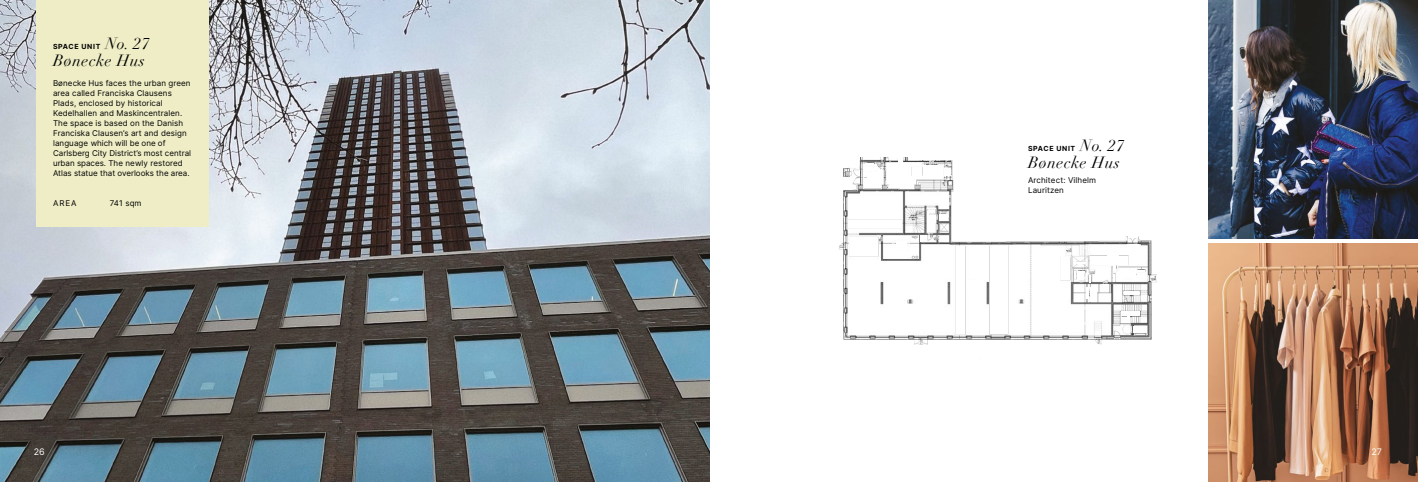
<style>
.page{position:relative;width:1418px;height:482px;background:#fff}
.page>*{position:absolute;margin:0;border:0;box-sizing:border-box;transform-origin:0 0}
.t1{font:italic 16px/17px "Didot";letter-spacing:.04em;color:#000;text-align:right}
.t2{font:9px "Inter";color:#fff}
.t3{font:8px/10px "Inter";letter-spacing:.01em;color:#000}
.t4{font:700 7px "Inter";letter-spacing:.09em;color:#000}
</style>
<div class="page">
<img style="left:0;top:0;width:709px;height:482px">
<img style="left:1208px;top:0;width:209px;height:238px">
<img style="left:1208px;top:244px;width:209px;height:238px">
<img style="left:839px;top:158px;width:318px;height:187px">
<div style="left:1107px;top:252px;width:11px;height:5px;background:#fff"></div>
<div style="left:1126px;top:244px;width:12px;height:7px;background:#fff"></div>
<div style="left:1120px;top:271px;width:15px;height:7px;background:#fff"></div>
<div style="left:992px;top:154px;width:15px;height:7px;background:#fff"></div>
<svg style="left:1073px;top:262px;width:12px;height:2px"></svg>
<div style="left:1101px;top:284px;width:7px;height:6px;background:#fff"></div>
<hr style="left:1123px;top:291px;width:15px;height:4px;background:#fff">
<svg style="left:1137px;top:270px;width:7px;height:2px"></svg>
<div style="left:1089px;top:293px;width:7px;height:9px;background:#fff"></div>
<div style="left:965px;top:281px;width:13px;height:10px;background:#fff"></div>
<div style="left:896px;top:241px;width:11px;height:9px;background:#fff"></div>
<svg style="left:920px;top:236px;width:6px;height:6px"></svg>
<div style="left:928px;top:215px;width:7px;height:7px;background:#fff"></div>
<div style="left:939px;top:214px;width:9px;height:7px;background:#fff"></div>
<svg style="left:943px;top:197px;width:5px;height:7px"></svg>
<div style="left:944px;top:168px;width:6px;height:7px;background:#fff"></div>
<div style="left:912px;top:168px;width:10px;height:11px;background:#fff"></div>
<div style="left:1128px;top:227px;width:10px;height:11px;background:#fff"></div>
<hr style="left:922px;top:165px;width:17px;height:3px;background:#fff">
<div style="left:866px;top:173px;width:12px;height:7px;background:#fff"></div>
<div style="left:897px;top:157px;width:5px;height:8px;background:#fff"></div>
<svg style="left:865px;top:163px;width:9px;height:2px"></svg>
<hr style="left:1121px;top:312px;width:18px;height:4px;background:#fff">
<div style="left:1133px;top:326px;width:13px;height:7px;background:#fff"></div>
<div style="left:1089px;top:287px;width:7px;height:6px;background:#fff"></div>
<svg style="left:1073px;top:271px;width:18px;height:28px"></svg>
<svg style="left:1112px;top:263px;width:4px;height:19px"></svg>
<div style="left:36px;top:0;width:173px;height:226px;background:#eeedc6"></div>
<h1 class="t1" style="left:53px;top:35px;width:98px">No. 27<br>Bønecke Hus</h1>
<p class="t3" style="left:53px;top:78px;width:139px">Bønecke Hus faces the urban green area called Franciska Clausens Plads, enclosed by historical Kedelhallen and Maskincentralen.<br>The space is based on the Danish Franciska Clausen’s art and design language which will be one of Carlsberg City District’s most central urban spaces. The newly restored Atlas statue that overlooks the area.</p>
<p class="t3" style="left:53px;top:198px;width:25px">AREA</p>
<p class="t3" style="left:110px;top:198px;width:33px">741 sqm</p>
<p class="t4" style="left:53px;top:41px;width:49px">SPACE UNIT</p>
<h1 class="t1" style="left:1028px;top:138px;width:98px">No. 27<br>Bønecke Hus</h1>
<p class="t3" style="left:1028px;top:175px;width:70px">Architect: Vilhelm<br>Lauritzen</p>
<p class="t4" style="left:1028px;top:144px;width:49px">SPACE UNIT</p>
<p class="t2" style="left:34px;top:445px;width:13px">26</p>
<p class="t2" style="left:1371px;top:445px;width:12px">27</p>
</div>
